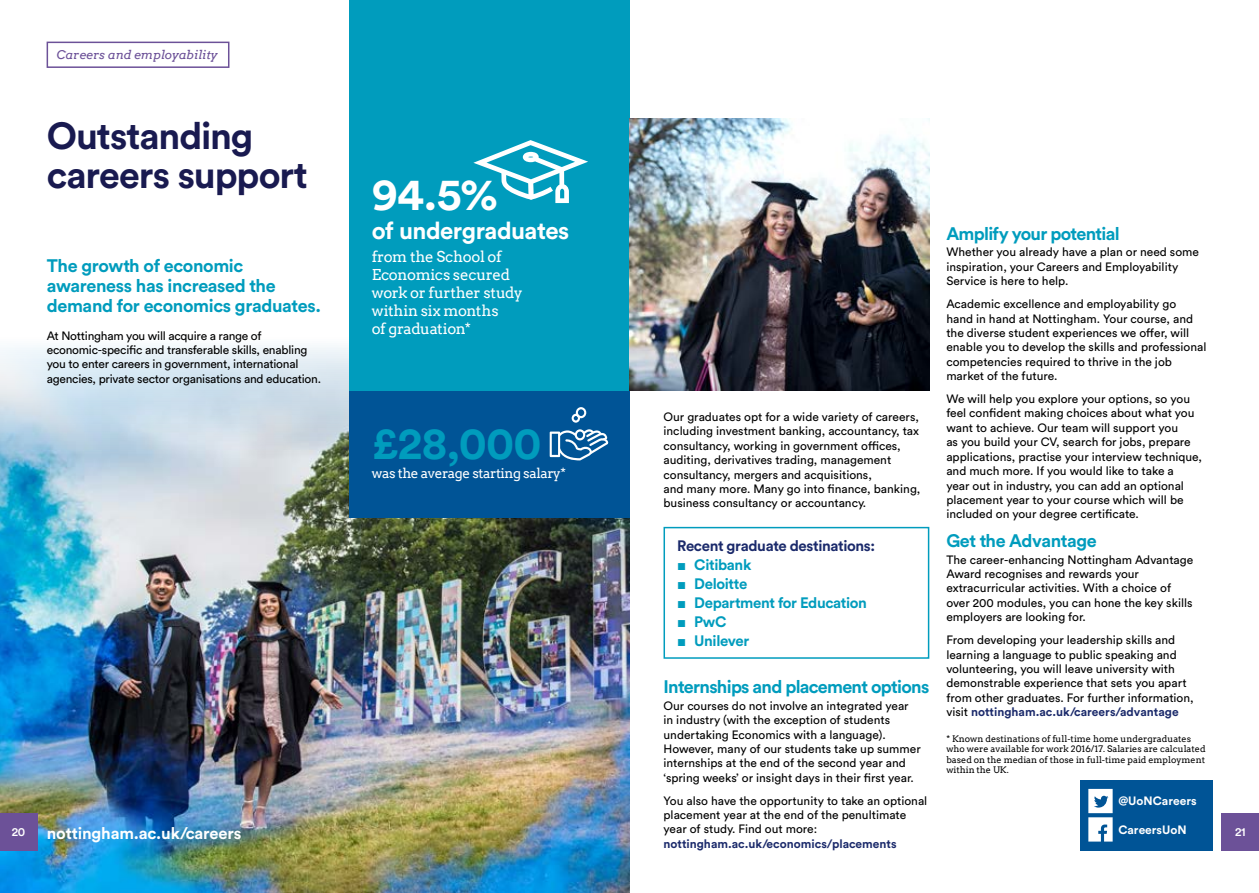
<style>
.page{position:relative;width:1259px;height:893px;background:#fff}
.page>*{position:absolute;margin:0;border:0;box-sizing:border-box;transform-origin:0 0}
.t1{font:700 45px "Circular Pro";color:#009cbd}
.t2{font:700 45px "Circular Pro";color:#fff}
.t3{font:700 37.5px/39px "Circular Pro";letter-spacing:-.03em;color:#191a50}
.t4{font:700 24px "Circular Pro";letter-spacing:-.02em;color:#fff}
.t5{font:700 18px/20.2px "Circular Pro";letter-spacing:-.025em;color:#009cbd}
.t6{font:700 16.5px "Circular Pro";letter-spacing:-.01em;color:#fff}
.t7{font:15px/18px "Arvo";letter-spacing:-.025em;color:#fff}
.t8{font:700 15px "Circular Pro";letter-spacing:-.025em;color:#009cbd}
.t9{font:700 15px "Circular Pro";letter-spacing:-.025em;color:#1b2a6b}
.t10{font:13.5px "Arvo";letter-spacing:-.03em;color:#fff}
.t11{font:12px/14.4px "Circular Pro";color:#000}
.t12{font:12px/14.4px "Circular Pro";letter-spacing:-.02em;color:#000}
.t13{font:700 12px "Circular Pro";color:#1b2a6b}
.t14{font:italic 12px "Arvo";color:#6c5198}
.t15{font:700 12px "Circular Pro";color:#fff}
.t16{font:500 12px "Circular Pro";color:#fff}
.t17{font:9px/10.5px "Arvo";color:#000}
.s1{font-weight:700;color:#1b2a6b}
.s2{font-family:"Arial";font-weight:400}
</style>
<div class="page">
<img style="left:0;top:454px;width:630px;height:439px">
<svg style="left:0;top:0;width:630px;height:454px"></svg>
<div style="left:349px;top:390px;width:280px;height:128px;background:#005496"></div>
<div style="left:0;top:813px;width:37px;height:37px;background:#6c5198"></div>
<div style="left:1221px;top:813px;width:38px;height:37px;background:#6c5198"></div>
<div style="left:47px;top:42px;width:182px;height:26px;border:2px solid #6c5198"></div>
<div style="left:349px;top:0;width:280px;height:390px;background:#009cbd"></div>
<div style="left:663px;top:527px;width:266px;height:132px;border:2px solid #009cbd"></div>
<img style="left:630px;top:119px;width:299px;height:271px">
<svg style="left:571px;top:407px;width:15px;height:16px"></svg>
<svg style="left:550px;top:429px;width:58px;height:31px"></svg>
<svg style="left:473px;top:140px;width:115px;height:63px"></svg>
<div style="left:1080px;top:780px;width:132px;height:70px;background:#005496"></div>
<svg style="left:1088px;top:789px;width:24px;height:53px"></svg>
<p class="t14" style="left:57px;top:47px;width:162px">Careers and employability</p>
<h2 class="t3" style="left:47px;top:115px;width:263px">Outstanding careers support</h2>
<h1 class="t2" style="left:372px;top:163px;width:128px">94.5%</h1>
<h3 class="t4" style="left:372px;top:214px;width:199px">of undergraduates</h3>
<p class="t7" style="left:372px;top:247px;width:153px">from the School of<br>Economics secured work or further study within six months<br>of graduation*</p>
<h3 class="t5" style="left:946px;top:223px;width:175px">Amplify your potential</h3>
<p class="t11" style="left:946px;top:245px;width:254px">Whether you already have a plan or need some inspiration, your Careers and Employability<br>Service is here to help.</p>
<p class="t11" style="left:946px;top:296px;width:262px">Academic excellence and employability go<br>hand in hand at Nottingham. Your course, and the diverse student experiences we offer, will enable you to develop the skills and professional competencies required to thrive in the job market of the future.</p>
<p class="t11" style="left:946px;top:391px;width:257px">We will help you explore your options, so you feel confident making choices about what you want to achieve. Our team will support you<br>as you build your CV, search for jobs, prepare applications, practise your interview technique, and much more. If you would like to take a<br>year out in industry, you can add an optional placement year to your course which will be included on your degree certificate.</p>
<h3 class="t5" style="left:946px;top:530px;width:152px">Get the Advantage</h3>
<p class="t11" style="left:946px;top:552px;width:248px">The career-enhancing Nottingham Advantage Award recognises and rewards your extracurricular activities. With a choice of over 200 modules, you can hone the key skills employers are looking for.</p>
<p class="t11" style="left:946px;top:632px;width:249px">From developing your leadership skills and learning a language to public speaking and volunteering, you will leave university with demonstrable experience that sets you apart from other graduates. For further information, visit <span class="s1">nottingham.ac.uk/careers/advantage</span></p>
<h3 class="t5" style="left:47px;top:255px;width:276px">The growth of economic awareness has increased the demand for economics graduates.</h3>
<p class="t12" style="left:47px;top:328px;width:276px">At Nottingham you will acquire a range of economic-specific and transferable skills, enabling you to enter careers in government, international agencies, private sector organisations and education.</p>
<p class="t11" style="left:663px;top:409px;width:258px">Our graduates opt for a wide variety of careers, including investment banking, accountancy, tax consultancy, working in government offices, auditing, derivatives trading, management consultancy, mergers and acquisitions,<br>and many more. Many go into finance, banking, business consultancy or accountancy.</p>
<h1 class="t1" style="left:372px;top:412px;width:171px">£28,000</h1>
<p class="t10" style="left:372px;top:465px;width:196px">was the average starting salary*</p>
<p class="t9" style="left:677px;top:535px;width:199px">Recent graduate destinations:</p>
<p class="t8" style="left:677px;top:554px;width:76px"><span class="s2">■</span> Citibank</p>
<p class="t8" style="left:677px;top:573px;width:72px"><span class="s2">■</span> Deloitte</p>
<p class="t8" style="left:677px;top:592px;width:191px"><span class="s2">■</span> Department for Education</p>
<p class="t8" style="left:677px;top:611px;width:51px"><span class="s2">■</span> PwC</p>
<p class="t8" style="left:677px;top:630px;width:73px"><span class="s2">■</span> Unilever</p>
<h3 class="t5" style="left:663px;top:676px;width:267px">Internships and placement options</h3>
<p class="t11" style="left:663px;top:698px;width:259px">Our courses do not involve an integrated year in industry (with the exception of students undertaking Economics with a language).<br>However, many of our students take up summer internships at the end of the second year and ‘spring weeks’ or insight days in their first year.</p>
<p class="t11" style="left:663px;top:793px;width:265px">You also have the opportunity to take an optional placement year at the end of the penultimate year of study. Find out more:</p>
<p class="t13" style="left:663px;top:835px;width:235px">nottingham.ac.uk/economics/placements</p>
<p class="t17" style="left:946px;top:733px;width:261px">* Known destinations of full-time home undergraduates who were available for work 2016/17. Salaries are calculated based on the median of those in full-time paid employment within the UK.</p>
<p class="t15" style="left:1118px;top:793px;width:80px">@UoNCareers</p>
<p class="t15" style="left:1118px;top:821px;width:70px">CareersUoN</p>
<h3 class="t6" style="left:47px;top:821px;width:196px">nottingham.ac.uk/careers</h3>
<p class="t16" style="left:12px;top:824px;width:15px">20</p>
<p class="t16" style="left:1235px;top:824px;width:12px">21</p>
</div>
